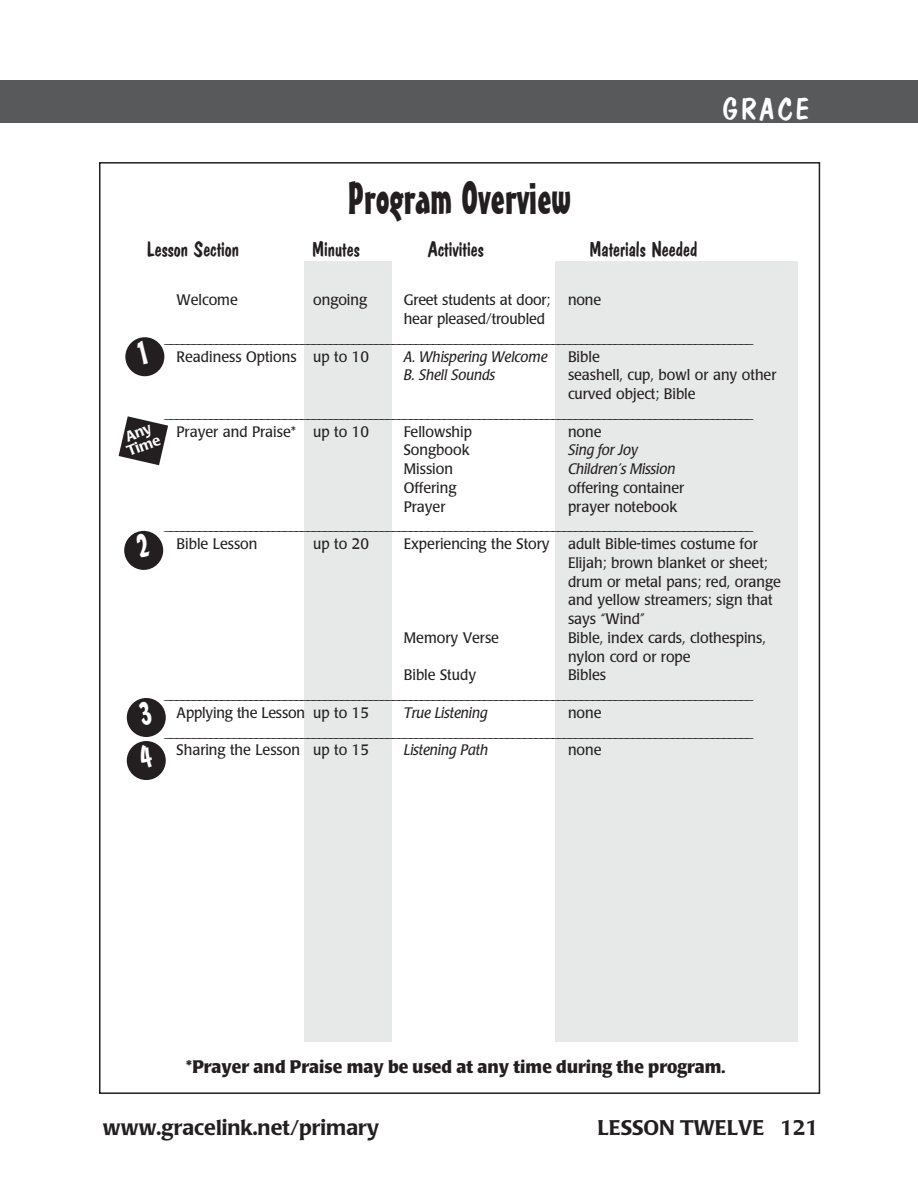
<style>
.page{position:relative;width:918px;height:1202px;background:#fff}
.page>*{position:absolute;margin:0;border:0;box-sizing:border-box;transform-origin:0 0}
.section_title{font:45px "Mister Earl BT";color:#231f20}
.t1{font:30px "Dom Casual D";letter-spacing:.1em;color:#fff}
.section_title-2{font:21px "Dom Casual D";color:#231f20}
.t2{font:500 21px "Poppl Laudatio";color:#231f20}
.subhead{font:700 18px "Poppl Laudatio";color:#231f20;scale:.95 1}
.P_overview_body{font:15px/18.8px "Poppl Laudatio";color:#231f20;scale:.95 1}
.P_overview_body-2{font:italic 15px "Poppl Laudatio";color:#231f20;scale:.95 1}
.t3{font:500 14.4px/14.4px "Poppl Laudatio";color:#fff}
</style>
<div class="page">
<div style="left:127px;top:698px;width:39px;height:39px;background:#231f20;border-radius:50%"></div>
<div style="left:127px;top:741px;width:39px;height:39px;background:#231f20;border-radius:50%"></div>
<div style="left:0;top:80px;width:27px;height:43px;background:#58595b"></div>
<div style="left:27px;top:80px;width:891px;height:43px;background:#58595b"></div>
<div style="left:305px;top:261px;width:87px;height:780px;background:#e7e8e8"></div>
<div style="left:555px;top:261px;width:243px;height:780px;background:#e7e8e8"></div>
<div style="left:125px;top:337px;width:39px;height:39px;background:#231f20;border-radius:50%"></div>
<svg style="left:119px;top:416px;width:49px;height:49px"></svg>
<div style="left:124px;top:531px;width:39px;height:39px;background:#231f20;border-radius:50%"></div>
<p class="section_title" style="left:348px;top:171px;width:225px">Program Overview</p>
<p class="section_title-2" style="left:147px;top:237px;width:94px">Lesson Section</p>
<p class="section_title-2" style="left:312px;top:237px;width:49px">Minutes</p>
<p class="section_title-2" style="left:428px;top:237px;width:58px">Activities</p>
<p class="section_title-2" style="left:589px;top:237px;width:109px">Materials Needed</p>
<p class="t1" style="left:722px;top:92px;width:88px">GRACE</p>
<p class="P_overview_body" style="left:177px;top:291px;width:66px">Welcome</p>
<p class="P_overview_body" style="left:313px;top:291px;width:58px">ongoing</p>
<p class="P_overview_body" style="left:404px;top:291px;width:209px">Greet students at door; none</p>
<p class="P_overview_body" style="left:404px;top:310px;width:150px">hear pleased/troubled</p>
<p class="P_overview_body" style="left:165px;top:328px;width:621px">_______________________________________________________________________________________________________</p>
<p class="P_overview_body" style="left:177px;top:347px;width:204px">Readiness Options up to 10</p>
<p class="P_overview_body-2" style="left:404px;top:348px;width:153px">A. Whispering Welcome</p>
<p class="P_overview_body" style="left:568px;top:347px;width:35px">Bible</p>
<p class="P_overview_body-2" style="left:404px;top:367px;width:98px">B. Shell Sounds</p>
<p class="P_overview_body" style="left:568px;top:366px;width:221px">seashell, cup, bowl or any other</p>
<p class="P_overview_body" style="left:568px;top:385px;width:136px">curved object; Bible</p>
<p class="P_overview_body" style="left:165px;top:403px;width:621px">_______________________________________________________________________________________________________</p>
<p class="P_overview_body" style="left:177px;top:422px;width:204px">Prayer and Praise* up to 10</p>
<p class="P_overview_body" style="left:404px;top:422px;width:73px">Fellowship</p>
<p class="P_overview_body" style="left:568px;top:422px;width:37px">none</p>
<p class="P_overview_body" style="left:404px;top:441px;width:71px">Songbook</p>
<p class="P_overview_body-2" style="left:568px;top:442px;width:75px">Sing for Joy</p>
<p class="P_overview_body" style="left:404px;top:460px;width:53px">Mission</p>
<p class="P_overview_body-2" style="left:568px;top:460px;width:115px">Children’s Mission</p>
<p class="P_overview_body" style="left:404px;top:478px;width:57px">Offering</p>
<p class="P_overview_body" style="left:568px;top:478px;width:124px">offering container</p>
<p class="P_overview_body" style="left:404px;top:497px;width:45px">Prayer</p>
<p class="P_overview_body" style="left:568px;top:497px;width:117px">prayer notebook</p>
<p class="P_overview_body" style="left:165px;top:516px;width:621px">_______________________________________________________________________________________________________</p>
<p class="P_overview_body" style="left:177px;top:535px;width:87px">Bible Lesson</p>
<p class="P_overview_body" style="left:313px;top:535px;width:60px">up to 20</p>
<p class="P_overview_body" style="left:404px;top:535px;width:374px">Experiencing the Story adult Bible-times costume for</p>
<p class="P_overview_body" style="left:568px;top:553px;width:226px">Elijah; brown blanket or sheet; drum or metal pans; red, orange and yellow streamers; sign that says “Wind”</p>
<p class="P_overview_body" style="left:404px;top:628px;width:102px">Memory Verse</p>
<p class="P_overview_body" style="left:568px;top:628px;width:210px">Bible, index cards, clothespins,</p>
<p class="P_overview_body" style="left:568px;top:647px;width:131px">nylon cord or rope</p>
<p class="P_overview_body" style="left:404px;top:666px;width:78px">Bible Study</p>
<p class="P_overview_body" style="left:568px;top:666px;width:41px">Bibles</p>
<p class="P_overview_body" style="left:165px;top:685px;width:621px">_______________________________________________________________________________________________________</p>
<p class="P_overview_body" style="left:177px;top:703px;width:204px">Applying the Lesson up to 15</p>
<p class="P_overview_body-2" style="left:404px;top:704px;width:90px">True Listening</p>
<p class="P_overview_body" style="left:568px;top:703px;width:37px">none</p>
<p class="P_overview_body" style="left:165px;top:722px;width:621px">_______________________________________________________________________________________________________</p>
<p class="P_overview_body" style="left:177px;top:741px;width:204px">Sharing the Lesson up to 15</p>
<p class="P_overview_body-2" style="left:404px;top:742px;width:90px">Listening Path</p>
<p class="P_overview_body" style="left:568px;top:741px;width:37px">none</p>
<p class="t3" style="left:120px;top:432px;width:36px;rotate:-21deg">Any<br>Time</p>
<p class="subhead" style="left:186px;top:1056px;width:569px">*Prayer and Praise may be used at any time during the program.</p>
<p class="t2" style="left:103px;top:1115px;width:278px">www.gracelink.net/primary</p>
<p class="t2" style="left:598px;top:1115px;width:222px">LESSON TWELVE 121</p>
</div>
